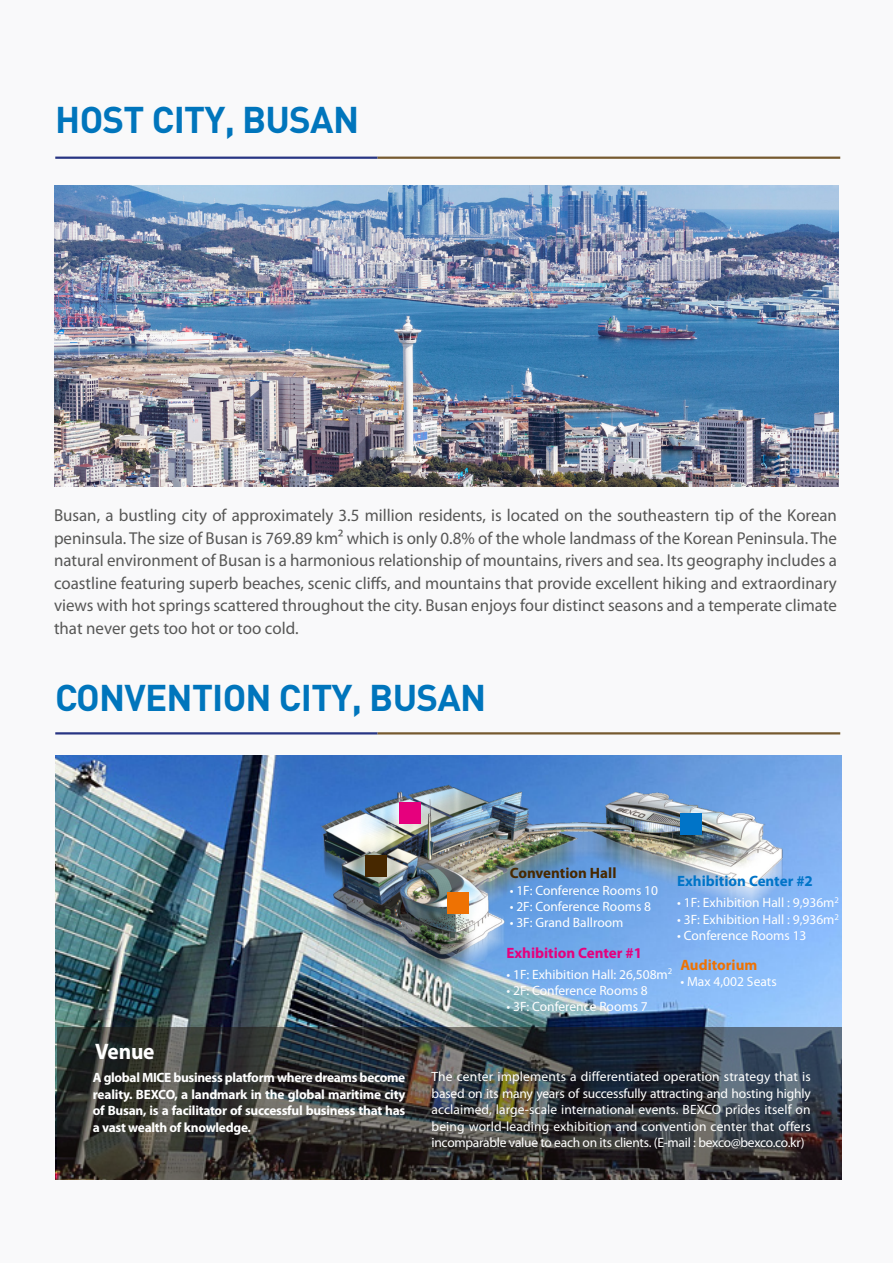
<style>
.page{position:relative;width:893px;height:1263px;background:#f9f9fa}
.page>*{position:absolute;margin:0;border:0;box-sizing:border-box;transform-origin:0 0}
.t1{font:700 36.75px "DIN Pro";letter-spacing:-.02em;color:#0075bc}
.t2{font:700 22.5px "Myriad Pro";letter-spacing:-.01em;color:#fff;scale:.95 1}
.t3{font:17.25px/22.5px "Myriad Pro";color:#575756;text-align:justify}
.t4{font:700 15px "Myriad Pro";color:#e6007d}
.t5{font:700 15px "Myriad Pro";color:#0074c8}
.t6{font:700 15px "Myriad Pro";color:#472800}
.t7{font:700 15px "Myriad Pro";color:#ee7203}
.t8{font:13.5px/16.5px "Myriad Pro";color:#fff;text-align:justify}
.t9{font:700 13.5px/16.5px "Myriad Pro";letter-spacing:-.02em;color:#fff;text-align:justify}
</style>
<div class="page">
<hr style="left:55px;top:157px;width:323px;height:2px;background:#283583">
<hr style="left:378px;top:157px;width:462px;height:2px;background:#765a2f">
<hr style="left:55px;top:732px;width:323px;height:2px;background:#283583">
<hr style="left:378px;top:732px;width:462px;height:2px;background:#765a2f">
<img style="left:54px;top:185px;width:785px;height:301px">
<img style="left:55px;top:755px;width:786px;height:424px">
<svg style="left:57px;top:1027px;width:784px;height:152px"></svg>
<img style="left:303px;top:755px;width:501px;height:235px">
<div style="left:365px;top:856px;width:21px;height:21px;background:#472800"></div>
<div style="left:399px;top:802px;width:21px;height:21px;background:#e6007d"></div>
<div style="left:681px;top:813px;width:21px;height:21px;background:#0074c8"></div>
<div style="left:447px;top:892px;width:22px;height:22px;background:#ee7203"></div>
<h1 class="t1" style="left:55px;top:95px;width:305px">HOST CITY, BUSAN</h1>
<p class="t3" style="left:54px;top:504px;width:784px">Busan, a bustling city of approximately 3.5 million residents, is located on the southeastern tip of the Korean peninsula. The size of Busan is 769.89 km² which is only 0.8% of the whole landmass of the Korean Peninsula. The natural environment of Busan is a harmonious relationship of mountains, rivers and sea. Its geography includes a coastline featuring superb beaches, scenic cliffs, and mountains that provide excellent hiking and extraordinary views with hot springs scattered throughout the city. Busan enjoys four distinct seasons and a temperate climate that never gets too hot or too cold.</p>
<h1 class="t1" style="left:55px;top:672px;width:433px">CONVENTION CITY, BUSAN</h1>
<p class="t6" style="left:510px;top:864px;width:108px">Convention Hall</p>
<p class="t8" style="left:510px;top:882px;width:150px">• 1F: Conference Rooms 10</p>
<p class="t8" style="left:510px;top:898px;width:143px">• 2F: Conference Rooms 8</p>
<p class="t8" style="left:510px;top:914px;width:115px">• 3F: Grand Ballroom</p>
<p class="t4" style="left:506px;top:943px;width:137px">Exhibition Center #1</p>
<p class="t8" style="left:506px;top:966px;width:167px">• 1F: Exhibition Hall: 26,508m<sup>2</sup></p>
<p class="t8" style="left:506px;top:982px;width:143px">• 2F: Conference Rooms 8</p>
<p class="t8" style="left:506px;top:998px;width:143px">• 3F: Conference Rooms 7</p>
<p class="t5" style="left:677px;top:871px;width:137px">Exhibition Center #2</p>
<p class="t8" style="left:677px;top:894px;width:163px">• 1F: Exhibition Hall : 9,936m<sup>2</sup></p>
<p class="t8" style="left:677px;top:911px;width:163px">• 3F: Exhibition Hall : 9,936m<sup>2</sup></p>
<p class="t8" style="left:677px;top:927px;width:131px">• Conference Rooms 13</p>
<p class="t7" style="left:680px;top:955px;width:78px">Auditorium</p>
<p class="t8" style="left:680px;top:973px;width:98px">• Max 4,002 Seats</p>
<h2 class="t2" style="left:95px;top:1037px;width:64px">Venue</h2>
<p class="t9" style="left:93px;top:1069px;width:314px">A global MICE business platform where dreams become reality. BEXCO, a landmark in the global maritime city of Busan, is a facilitator of successful business that has a vast wealth of knowledge.</p>
<p class="t8" style="left:432px;top:1068px;width:381px">The center implements a differentiated operation strategy that is based on its many years of successfully attracting and hosting highly acclaimed, large-scale international events. BEXCO prides itself on being world-leading exhibition and convention center that offers incomparable value to each on its clients. (E-mail : bexco@bexco.co.kr)</p>
</div>
